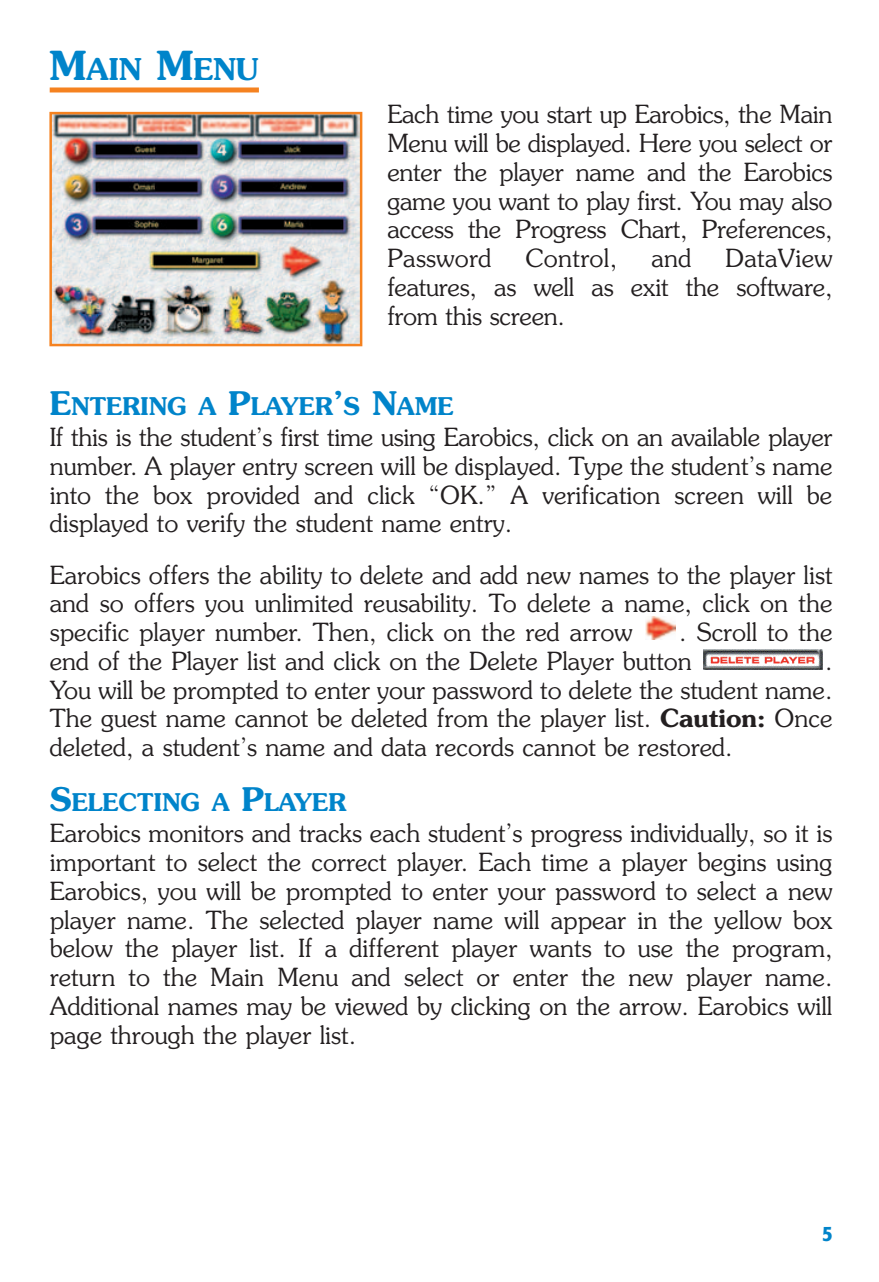
<style>
.page{position:relative;width:879px;height:1282px;background:#fff}
.page>*{position:absolute;margin:0;border:0;box-sizing:border-box;transform-origin:0 0}
.t1{font:600 30px "Souvenir";color:#0084ca}
.t2{font:300 25px/28.8px "Souvenir";color:#231f20;text-align:justify}
.t3{font:600 24.5px "Souvenir";color:#0084ca}
.t4{font:500 condensed 21.75px "Formata";color:#0084ca}
.s1{font-size:40px}
.s2{font-size:32.5px}
.s3{font-weight:600}
</style>
<div class="page">
<svg style="left:49px;top:87px;width:774px;height:583px"></svg>
<p class="t1" style="left:50px;top:57px;width:211px"><span class="s1">M</span>AIN <span class="s1">M</span>ENU</p>
<p class="t2" style="left:387px;top:102px;width:447px">Each time you start up Earobics, the Main Menu will be displayed. Here you select or enter the player name and the Earobics game you want to play first. You may also access the Progress Chart, Preferences, Password</p>
<p class="t2" style="left:525px;top:246px;width:93px">Control,</p>
<p class="t2" style="left:651px;top:246px;width:42px">and</p>
<p class="t2" style="left:387px;top:246px;width:446px;text-indent:338px">DataView features, as well as exit the software, from this screen.</p>
<p class="t3" style="left:50px;top:396px;width:405px"><span class="s2">E</span>NTERING A <span class="s2">P</span>LAYER<span class="s2">’</span>S <span class="s2">N</span>AME</p>
<p class="t2" style="left:50px;top:424px;width:784px">If this is the student’s first time using Earobics, click on an available player number. A player entry screen will be displayed. Type the student’s name into the box provided and click “OK.” A verification screen will be displayed to verify the student name entry.</p>
<p class="t2" style="left:50px;top:562px;width:784px">Earobics offers the ability to delete and add new names to the player list and so offers you unlimited reusability. To delete a name, click on the specific player number. Then, click on the red arrow</p>
<p class="t2" style="left:50px;top:619px;width:784px;text-indent:629px">. Scroll to the end of the Player list and click on the Delete Player button</p>
<p class="t2" style="left:50px;top:648px;width:784px;text-indent:775px">.<br>You will be prompted to enter your password to delete the student name.<br>The guest name cannot be deleted from the player list. <span class="s3">Caution:</span> Once deleted, a student’s name and data records cannot be restored.</p>
<p class="t3" style="left:50px;top:792px;width:298px"><span class="s2">S</span>ELECTING A <span class="s2">P</span>LAYER</p>
<p class="t2" style="left:50px;top:821px;width:784px">Earobics monitors and tracks each student’s progress individually, so it is important to select the correct player. Each time a player begins using Earobics, you will be prompted to enter your password to select a new player name. The selected player name will appear in the yellow box below the player list. If a different player wants to use the program, return to the Main Menu and select or enter the new player name.<br>Additional names may be viewed by clicking on the arrow. Earobics will page through the player list.</p>
<p class="t4" style="left:822px;top:1223px;width:12px">5</p>
</div>
